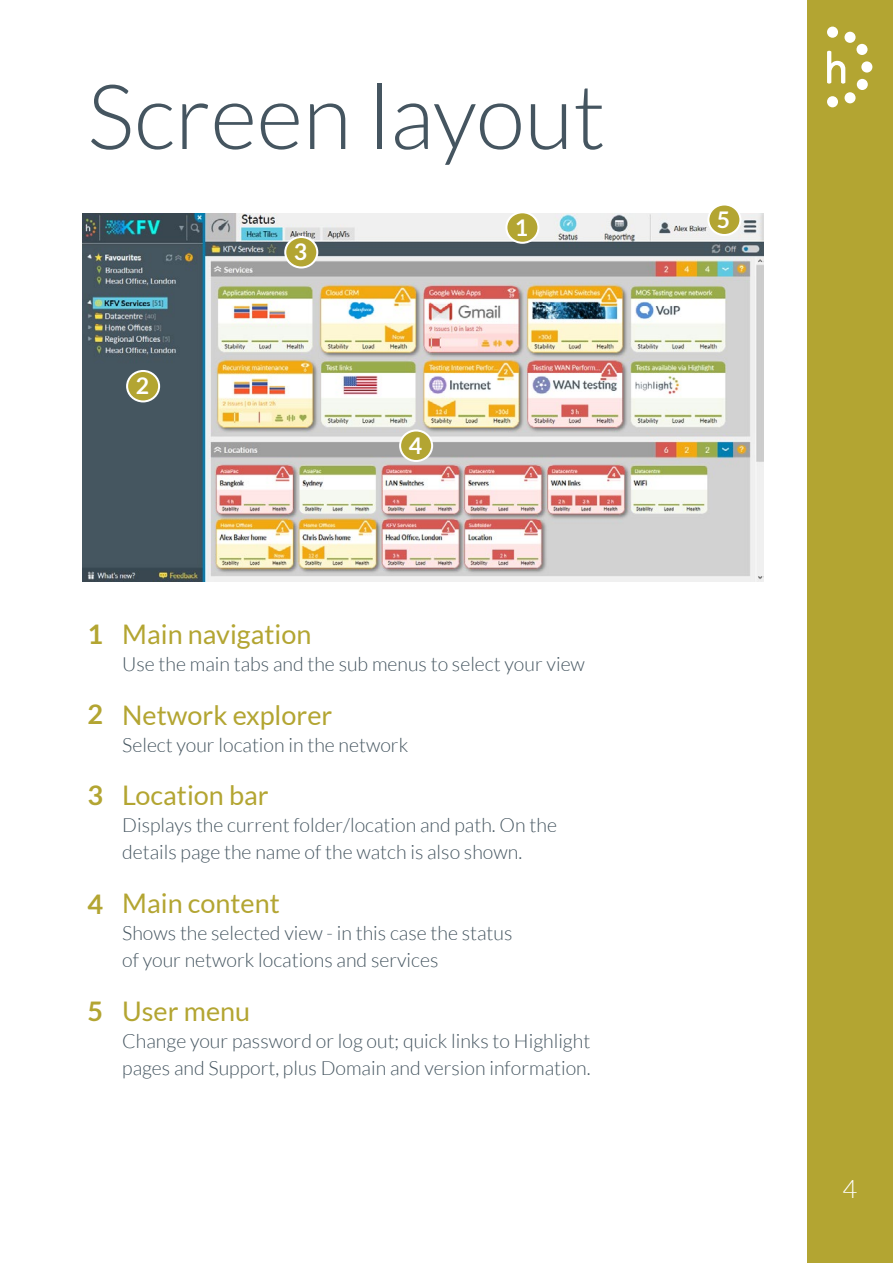
<style>
.page{position:relative;width:893px;height:1263px;background:#fff}
.page>*{position:absolute;margin:0;border:0;box-sizing:border-box;transform-origin:0 0}
.t1{font:300 90px "Lato";color:#455560}
.t2{font:27px "Lato";color:#b3a532}
.t3{font:700 27px "Lato";color:#b3a532}
.t4{font:300 25.5px "Lato";color:#fff}
.t5{font:700 22.95px "Lato";color:#fff}
.t6{font:300 19.5px/27px "Lato";color:#455560}
</style>
<div class="page">
<img style="left:82px;top:213px;width:682px;height:369px">
<div style="left:285px;top:237px;width:32px;height:30px;background:#b3a532;border-radius:50%"></div>
<div style="left:284px;top:236px;width:34px;height:32px;border:2px solid #fff;border-radius:50%"></div>
<div style="left:506px;top:212px;width:32px;height:31px;background:#b3a532;border-radius:50%"></div>
<div style="left:505px;top:211px;width:34px;height:33px;border:2px solid #fff;border-radius:50%"></div>
<div style="left:127px;top:371px;width:32px;height:30px;background:#b3a532;border-radius:50%"></div>
<div style="left:126px;top:370px;width:34px;height:32px;border:2px solid #fff;border-radius:50%"></div>
<div style="left:400px;top:430px;width:32px;height:31px;background:#b3a532;border-radius:50%"></div>
<div style="left:399px;top:429px;width:34px;height:33px;border:2px solid #fff;border-radius:50%"></div>
<div style="left:708px;top:204px;width:32px;height:31px;background:#b3a532;border-radius:50%"></div>
<div style="left:707px;top:203px;width:34px;height:33px;border:2px solid #fff;border-radius:50%"></div>
<div style="left:808px;top:0;width:85px;height:1263px;background:#b3a532"></div>
<div style="left:827px;top:96px;width:11px;height:11px;background:#fff;border-radius:50%"></div>
<div style="left:844px;top:92px;width:11px;height:11px;background:#fff;border-radius:50%"></div>
<div style="left:861px;top:61px;width:11px;height:12px;background:#fff;border-radius:50%"></div>
<div style="left:857px;top:79px;width:11px;height:11px;background:#fff;border-radius:50%"></div>
<div style="left:827px;top:27px;width:11px;height:11px;background:#fff;border-radius:50%"></div>
<div style="left:844px;top:32px;width:11px;height:11px;background:#fff;border-radius:50%"></div>
<div style="left:856px;top:44px;width:11px;height:11px;background:#fff;border-radius:50%"></div>
<svg style="left:827px;top:51px;width:18px;height:33px"></svg>
<h1 class="t1" style="left:87px;top:68px;width:520px">Screen layout</h1>
<p class="t5" style="left:136px;top:373px;width:15px">2</p>
<p class="t5" style="left:294px;top:239px;width:15px">3</p>
<p class="t5" style="left:409px;top:432px;width:15px">4</p>
<p class="t5" style="left:515px;top:214px;width:15px">1</p>
<h2 class="t3" style="left:87px;top:619px;width:17px">1</h2>
<h2 class="t3" style="left:87px;top:699px;width:17px">2</h2>
<h2 class="t3" style="left:87px;top:780px;width:17px">3</h2>
<h2 class="t3" style="left:87px;top:888px;width:17px">4</h2>
<h2 class="t3" style="left:87px;top:996px;width:17px">5</h2>
<h2 class="t2" style="left:122px;top:619px;width:191px">Main navigation</h2>
<p class="t6" style="left:122px;top:650px;width:464px">Use the main tabs and the sub menus to select your view</p>
<h2 class="t2" style="left:122px;top:700px;width:212px">Network explorer</h2>
<p class="t6" style="left:122px;top:731px;width:288px">Select your location in the network</p>
<h2 class="t2" style="left:122px;top:780px;width:148px">Location bar</h2>
<p class="t6" style="left:122px;top:812px;width:436px">Displays the current folder/location and path. On the details page the name of the watch is also shown.</p>
<h2 class="t2" style="left:122px;top:888px;width:159px">Main content</h2>
<p class="t6" style="left:122px;top:919px;width:392px">Shows the selected view - in this case the status of your network locations and services</p>
<h2 class="t2" style="left:122px;top:996px;width:130px">User menu</h2>
<p class="t6" style="left:122px;top:1027px;width:470px">Change your password or log out; quick links to Highlight pages and Support, plus Domain and version information.</p>
<p class="t5" style="left:717px;top:206px;width:15px">5</p>
<h3 class="t4" style="left:842px;top:1176px;width:16px">4</h3>
</div>
